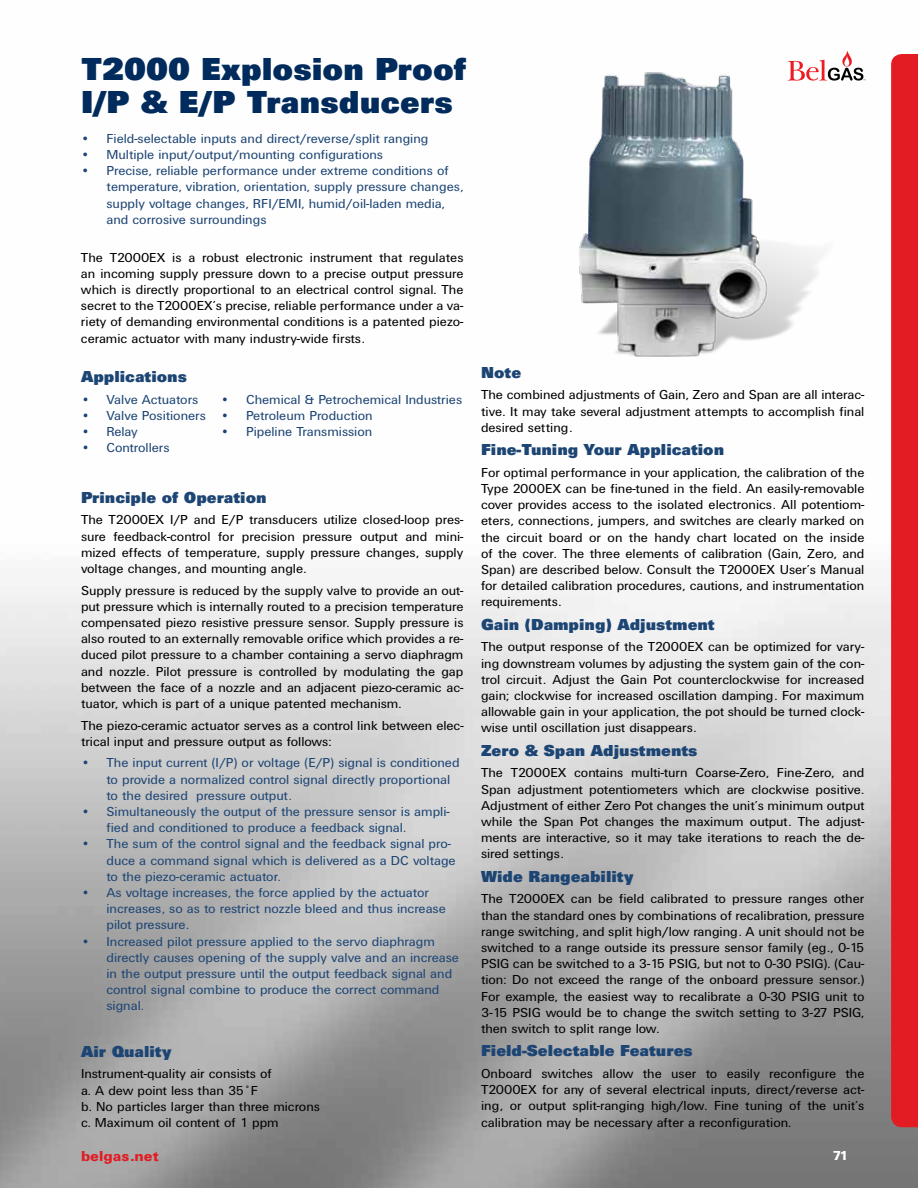
<style>
.page{position:relative;width:918px;height:1188px;background:#fff}
.page>*{position:absolute;margin:0;border:0;box-sizing:border-box;transform-origin:0 0}
.t1{font:33px/33px "Univers Ultra Bold DTC";color:#002b5c}
.t2{font:16.5px "Univers Ultra Bold DTC";color:#1d4574}
.t3{font:15px "Univers Black DTC";color:#e31b23}
.t4{font:13.5px/16.2px "Univers DTC";color:#000;text-align:justify}
.t5{font:13.5px/16.2px "Univers DTC";color:#1d4574}
.t6{font:13.5px "Univers Black DTC";color:#fff}
</style>
<div class="page">
<img style="left:0;top:50px;width:918px;height:1138px">
<div style="left:891px;top:54px;width:27px;height:1073px;background:#e31b23"></div>
<svg style="left:788px;top:51px;width:77px;height:30px"></svg>
<img style="left:575px;top:67px;width:260px;height:302px">
<h1 class="t1" style="left:81px;top:52px;width:387px">T2000 Explosion Proof<br>I/P &amp; E/P Transducers</h1>
<p class="t5" style="left:81px;top:130px;width:349px">• Field-selectable inputs and direct/reverse/split ranging</p>
<p class="t5" style="left:81px;top:146px;width:304px">• Multiple input/output/mounting configurations</p>
<p class="t5" style="left:106px;top:162px;width:359px;text-indent:-26px">• Precise, reliable performance under extreme conditions of temperature, vibration, orientation, supply pressure changes, supply voltage changes, RFI/EMI, humid/oil-laden media, and corrosive surroundings</p>
<p class="t4" style="left:81px;top:249px;width:384px">The T2000EX is a robust electronic instrument that regulates an incoming supply pressure down to a precise output pressure which is directly proportional to an electrical control signal. The secret to the T2000EX’s precise, reliable performance under a va&shy;riety of demanding environmental conditions is a patented piezo&shy;ceramic actuator with many industry-wide firsts.</p>
<p class="t2" style="left:81px;top:367px;width:107px">Applications</p>
<p class="t5" style="left:81px;top:391px;width:119px">• Valve Actuators</p>
<p class="t5" style="left:220px;top:391px;width:243px">• Chemical &amp; Petrochemical Industries</p>
<p class="t5" style="left:81px;top:407px;width:293px">• Valve Positioners • Petroleum Production</p>
<p class="t5" style="left:81px;top:423px;width:58px">• Relay</p>
<p class="t5" style="left:220px;top:423px;width:153px">• Pipeline Transmission</p>
<p class="t5" style="left:81px;top:440px;width:90px">• Controllers</p>
<p class="t2" style="left:81px;top:487px;width:187px">Principle of Operation</p>
<p class="t4" style="left:81px;top:512px;width:384px">The T2000EX I/P and E/P transducers utilize closed-loop pres&shy;sure feedback-control for precision pressure output and mini&shy;mized effects of temperature, supply pressure changes, supply voltage changes, and mounting angle.</p>
<p class="t4" style="left:81px;top:582px;width:384px">Supply pressure is reduced by the supply valve to provide an out&shy;put pressure which is internally routed to a precision temperature compensated piezo resistive pressure sensor. Supply pressure is also routed to an externally removable orifice which provides a re&shy;duced pilot pressure to a chamber containing a servo diaphragm and nozzle. Pilot pressure is controlled by modulating the gap between the face of a nozzle and an adjacent piezo-ceramic ac&shy;tuator, which is part of a unique patented mechanism.</p>
<p class="t4" style="left:81px;top:717px;width:384px">The piezo-ceramic actuator serves as a control link between elec&shy;trical input and pressure output as follows:</p>
<p class="t5" style="left:107px;top:755px;width:355px;text-indent:-26px">• The input current (I/P) or voltage (E/P) signal is conditioned to provide a normalized control signal directly proportional to the desired pressure output.</p>
<p class="t5" style="left:107px;top:803px;width:345px;text-indent:-26px">• Simultaneously the output of the pressure sensor is ampli&shy;fied and conditioned to produce a feedback signal.</p>
<p class="t5" style="left:107px;top:836px;width:351px;text-indent:-26px">• The sum of the control signal and the feedback signal pro&shy;duce a command signal which is delivered as a DC voltage to the piezo-ceramic actuator.</p>
<p class="t5" style="left:107px;top:884px;width:341px;text-indent:-26px">• As voltage increases, the force applied by the actuator increases, so as to restrict nozzle bleed and thus increase pilot pressure.</p>
<p class="t5" style="left:107px;top:933px;width:354px;text-indent:-26px">• Increased pilot pressure applied to the servo diaphragm directly causes opening of the supply valve and an increase in the output pressure until the output feedback signal and control signal combine to produce the correct command signal.</p>
<p class="t2" style="left:81px;top:1042px;width:92px">Air Quality</p>
<p class="t4" style="left:81px;top:1066px;width:241px;text-align:left">Instrument-quality air consists of<br>a. A dew point less than 35˚F<br>b. No particles larger than three microns c. Maximum oil content of 1 ppm</p>
<p class="t2" style="left:481px;top:362px;width:42px">Note</p>
<p class="t4" style="left:481px;top:387px;width:385px">The combined adjustments of Gain, Zero and Span are all interac&shy;tive. It may take several adjustment attempts to accomplish final desired setting.</p>
<p class="t2" style="left:481px;top:440px;width:245px">Fine-Tuning Your Application</p>
<p class="t4" style="left:481px;top:464px;width:385px">For optimal performance in your application, the calibration of the Type 2000EX can be fine-tuned in the field. An easily-removable cover provides access to the isolated electronics. All potentiom&shy;eters, connections, jumpers, and switches are clearly marked on the circuit board or on the handy chart located on the inside of the cover. The three elements of calibration (Gain, Zero, and Span) are described below. Consult the T2000EX User’s Manual for detailed calibration procedures, cautions, and instrumentation requirements.</p>
<p class="t2" style="left:481px;top:614px;width:235px">Gain (Damping) Adjustment</p>
<p class="t4" style="left:481px;top:639px;width:385px">The output response of the T2000EX can be optimized for vary&shy;ing downstream volumes by adjusting the system gain of the con&shy;trol circuit. Adjust the Gain Pot counterclockwise for increased gain; clockwise for increased oscillation damping. For maximum allowable gain in your application, the pot should be turned clock&shy;wise until oscillation just disappears.</p>
<p class="t2" style="left:481px;top:740px;width:218px">Zero &amp; Span Adjustments</p>
<p class="t4" style="left:481px;top:765px;width:385px">The T2000EX contains multi-turn Coarse-Zero, Fine-Zero, and Span adjustment potentiometers which are clockwise positive.<br>Adjustment of either Zero Pot changes the unit’s minimum output while the Span Pot changes the maximum output. The adjust&shy;ments are interactive, so it may take iterations to reach the de&shy;sired settings.</p>
<p class="t2" style="left:481px;top:866px;width:154px">Wide Rangeability</p>
<p class="t4" style="left:481px;top:891px;width:385px">The T2000EX can be field calibrated to pressure ranges other than the standard ones by combinations of recalibration, pressure range switching, and split high/low ranging. A unit should not be switched to a range outside its pressure sensor family (eg., 0-15<br>PSIG can be switched to a 3-15 PSIG, but not to 0-30 PSIG). (Cau&shy;tion: Do not exceed the range of the onboard pressure sensor.)<br>For example, the easiest way to recalibrate a 0-30 PSIG unit to 3-15 PSIG would be to change the switch setting to 3-27 PSIG, then switch to split range low.</p>
<p class="t2" style="left:481px;top:1041px;width:213px">Field-Selectable Features</p>
<p class="t4" style="left:481px;top:1065px;width:385px">Onboard switches allow the user to easily reconfigure the T2000EX for any of several electrical inputs, direct/reverse act&shy;ing, or output split-ranging high/low. Fine tuning of the unit’s calibration may be necessary after a reconfiguration.</p>
<p class="t3" style="left:81px;top:1147px;width:79px">belgas.net</p>
<p class="t6" style="left:833px;top:1148px;width:16px">71</p>
</div>
